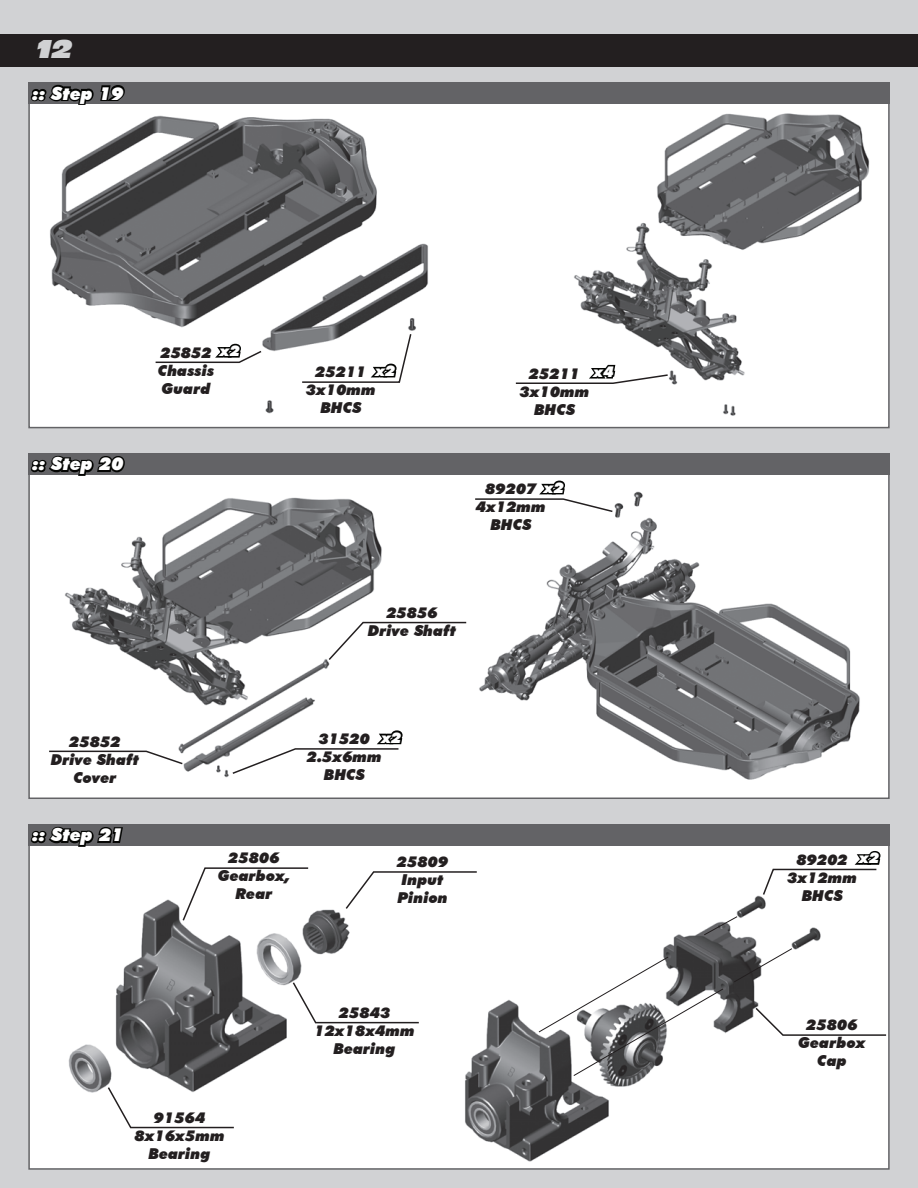
<style>
.page{position:relative;width:918px;height:1188px;background:#d1d2d4}
.page>*{position:absolute;margin:0;border:0;box-sizing:border-box;transform-origin:0 0}
.t1{font:italic 27px "Antique Oli Nor D";color:#d0d1d3}
.t2{font:italic 900 18px "Futura BT";color:#fff}
.t3{font:italic 900 15px/18px "Futura BT";color:#231f20;text-align:center}
.t4{font:italic 900 15px "Futura BT";color:#fff}
.s1{color:#fff}
</style>
<div class="page">
<div style="left:0;top:34px;width:918px;height:33px;background:#231f20"></div>
<div style="left:29px;top:83px;width:860px;height:345px;background:#fff"></div>
<div style="left:29px;top:454px;width:860px;height:344px;background:#fff"></div>
<div style="left:29px;top:825px;width:860px;height:344px;background:#fff"></div>
<div style="left:28px;top:825px;width:862px;height:21px;background:#636366"></div>
<svg style="left:28px;top:826px;width:95px;height:23px"></svg>
<div style="left:28px;top:454px;width:862px;height:21px;background:#636366"></div>
<svg style="left:28px;top:455px;width:97px;height:23px"></svg>
<div style="left:28px;top:83px;width:862px;height:21px;background:#636366"></div>
<svg style="left:28px;top:84px;width:97px;height:23px"></svg>
<img style="left:68px;top:899px;width:282px;height:194px">
<img style="left:465px;top:895px;width:356px;height:267px">
<svg style="left:733px;top:948px;width:60px;height:35px"></svg>
<svg style="left:703px;top:916px;width:35px;height:20px"></svg>
<svg style="left:538px;top:956px;width:186px;height:121px"></svg>
<svg style="left:762px;top:851px;width:119px;height:45px"></svg>
<svg style="left:754px;top:1006px;width:133px;height:31px"></svg>
<svg style="left:344px;top:871px;width:134px;height:40px"></svg>
<svg style="left:106px;top:1086px;width:129px;height:43px"></svg>
<svg style="left:291px;top:981px;width:128px;height:43px"></svg>
<svg style="left:181px;top:867px;width:129px;height:55px"></svg>
<img style="left:50px;top:115px;width:378px;height:299px">
<img style="left:574px;top:113px;width:296px;height:303px">
<img style="left:65px;top:497px;width:317px;height:281px">
<img style="left:479px;top:491px;width:381px;height:289px">
<svg style="left:231px;top:723px;width:172px;height:52px"></svg>
<svg style="left:327px;top:621px;width:140px;height:41px"></svg>
<svg style="left:154px;top:337px;width:109px;height:27px"></svg>
<svg style="left:301px;top:332px;width:112px;height:52px"></svg>
<svg style="left:475px;top:480px;width:139px;height:33px"></svg>
<svg style="left:49px;top:750px;width:135px;height:16px"></svg>
<svg style="left:515px;top:358px;width:154px;height:44px"></svg>
<h1 class="t1" style="left:35px;top:34px;width:37px">12</h1>
<p class="t2" style="left:32px;top:82px;width:93px">:: Step 19</p>
<p class="t2" style="left:32px;top:453px;width:93px">:: Step 20</p>
<p class="t4" style="left:220px;top:342px;width:22px">x2</p>
<p class="t3" style="left:158px;top:343px;width:58px;text-align:left">25852<br>Chassis<br>Guard</p>
<p class="t4" style="left:375px;top:362px;width:22px">x2</p>
<p class="t3" style="left:306px;top:363px;width:71px">25211<br>3x10mm<br>BHCS</p>
<p class="t4" style="left:594px;top:363px;width:22px">x4</p>
<p class="t3" style="left:520px;top:364px;width:71px">25211<br>3x10mm<br>BHCS</p>
<p class="t4" style="left:544px;top:478px;width:22px">x2</p>
<p class="t3" style="left:476px;top:480px;width:71px">89207<br>4x12mm<br>BHCS</p>
<p class="t3" style="left:368px;top:603px;width:90px">25856<br>Drive Shaft</p>
<p class="t3" style="left:51px;top:732px;width:90px">25852<br>Drive Shaft<br>Cover</p>
<p class="t2" style="left:32px;top:824px;width:93px">:: Step 21</p>
<p class="t3" style="left:319px;top:730px;width:84px">31520 <span class="s1">x2</span></p>
<p class="t3" style="left:307px;top:748px;width:77px">2.5x6mm</p>
<p class="t3" style="left:324px;top:766px;width:42px">BHCS</p>
<p class="t3" style="left:218px;top:849px;width:74px">25806<br>Gearbox,<br>Rear</p>
<p class="t3" style="left:397px;top:853px;width:53px;text-align:left">25809<br>Input<br>Pinion</p>
<p class="t3" style="left:135px;top:1108px;width:92px">91564<br>8x16x5mm<br>Bearing</p>
<p class="t3" style="left:314px;top:1004px;width:102px">25843<br>12x18x4mm<br>Bearing</p>
<p class="t3" style="left:797px;top:850px;width:84px">89202 <span class="s1">x2</span></p>
<p class="t3" style="left:787px;top:868px;width:71px">3x12mm</p>
<p class="t3" style="left:802px;top:886px;width:42px">BHCS</p>
<p class="t3" style="left:798px;top:1016px;width:69px">25806<br>Gearbox<br>Cap</p>
</div>
